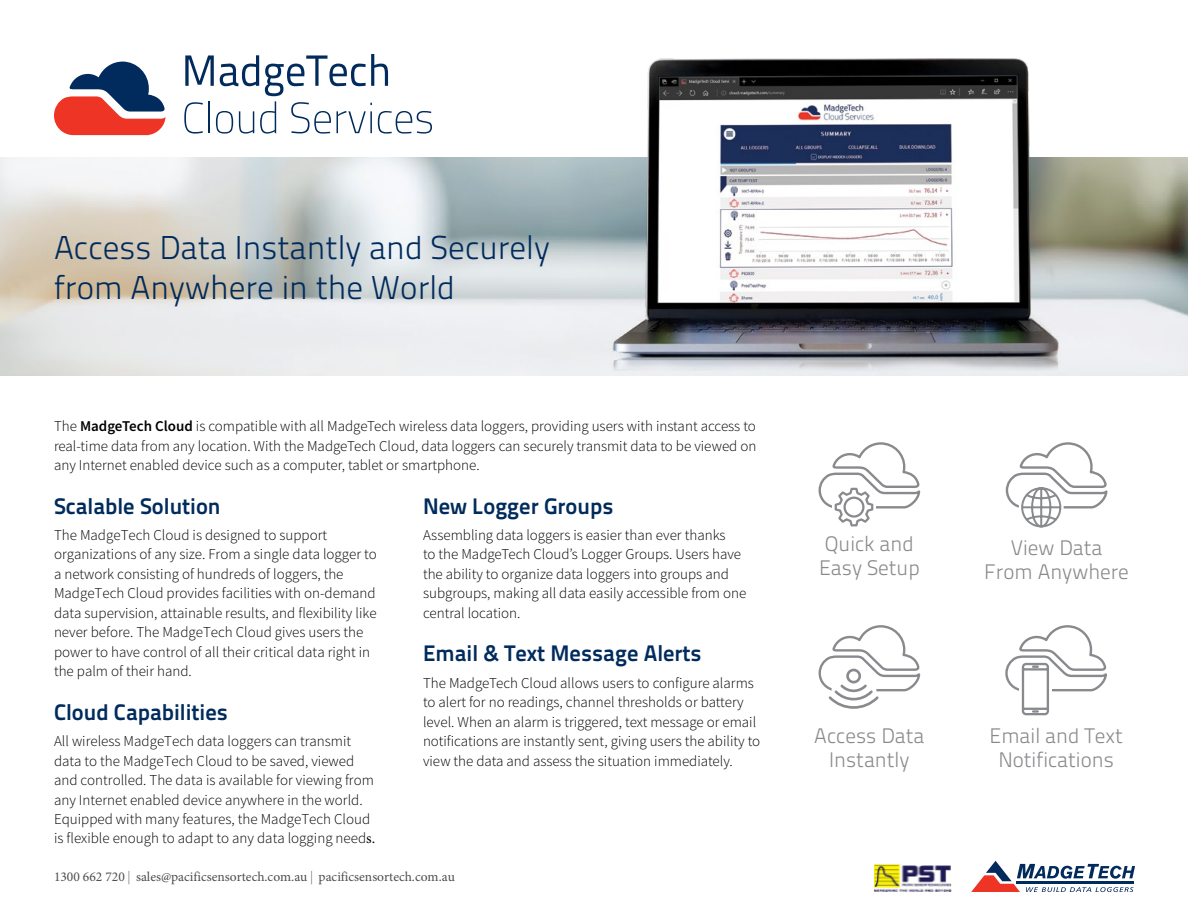
<style>
.page{position:relative;width:1188px;height:918px;background:#fff}
.page>*{position:absolute;margin:0;border:0;box-sizing:border-box;transform-origin:0 0}
.t1{font:300 33px/39.6px "Titillium Text 22 L";color:#002b5c}
.t2{font:700 22.5px "Titillium Text 22 L";color:#002b5c}
.t3{font:300 21px/24px "Titillium Text 22 L";color:#898a8d;text-align:center}
.t4{font:300 15px/19.5px "Source Sans Pro";color:#000}
.t5{font:13.5px "Minion Pro";color:#4d4d4d}
.s1{font-weight:600}
.s2{font-family:"Minion Pro";font-weight:400}
.s3{font-family:"Source Sans Pro";font-weight:300}
</style>
<div class="page">
<svg style="left:971px;top:861px;width:164px;height:31px"></svg>
<hr style="left:1017px;top:881px;width:117px;height:3px;background:#002b5c">
<img style="left:0;top:158px;width:1188px;height:218px">
<img style="left:609px;top:58px;width:455px;height:316px">
<svg style="left:1005px;top:625px;width:102px;height:91px"></svg>
<svg style="left:818px;top:442px;width:103px;height:85px"></svg>
<svg style="left:843px;top:497px;width:22px;height:21px"></svg>
<div style="left:846px;top:499px;width:16px;height:16px;background:#fff;border-radius:50%"></div>
<svg style="left:1005px;top:442px;width:103px;height:86px"></svg>
<svg style="left:818px;top:625px;width:103px;height:84px"></svg>
<svg style="left:54px;top:62px;width:111px;height:73px"></svg>
<svg style="left:184px;top:54px;width:248px;height:80px"></svg>
<img style="left:874px;top:864px;width:78px;height:28px">
<h1 class="t1" style="left:54px;top:226px;width:497px">Access Data Instantly and Securely from Anywhere in the World</h1>
<p class="t4" style="left:54px;top:417px;width:704px;text-align:justify">The <span class="s1">MadgeTech Cloud</span> is compatible with all MadgeTech wireless data loggers, providing users with instant access to real-time data from any location. With the MadgeTech Cloud, data loggers can securely transmit data to be viewed on any Internet enabled device such as a computer, tablet or smartphone.</p>
<h2 class="t2" style="left:54px;top:488px;width:168px">Scalable Solution</h2>
<p class="t4" style="left:54px;top:525px;width:324px">The MadgeTech Cloud is designed to support organizations of any size. From a single data logger to a network consisting of hundreds of loggers, the MadgeTech Cloud provides facilities with on-demand data supervision, attainable results, and flexibility like never before. The MadgeTech Cloud gives users the power to have control of all their critical data right in the palm of their hand.</p>
<h2 class="t2" style="left:54px;top:695px;width:175px">Cloud Capabilities</h2>
<p class="t4" style="left:54px;top:732px;width:323px">All wireless MadgeTech data loggers can transmit data to the MadgeTech Cloud to be saved, viewed and controlled. The data is available for viewing from any Internet enabled device anywhere in the world.<br>Equipped with many features, the MadgeTech Cloud is flexible enough to adapt to any data logging need<span class="s2">s.</span></p>
<h2 class="t2" style="left:423px;top:488px;width:192px">New Logger Groups</h2>
<p class="t4" style="left:423px;top:525px;width:325px">Assembling data loggers is easier than ever thanks<br>to the MadgeTech Cloud’s Logger Groups. Users have the ability to organize data loggers into groups and subgroups, making all data easily accessible from one central location.</p>
<h2 class="t2" style="left:423px;top:636px;width:280px">Email &amp; Text Message Alerts</h2>
<p class="t4" style="left:423px;top:673px;width:339px">The MadgeTech Cloud allows users to configure alarms to alert for no readings, channel thresholds or battery level. When an alarm is triggered, text message or email notifications are instantly sent, giving users the ability to view the data and assess the situation immediately.</p>
<p class="t5" style="left:54px;top:868px;width:402px">1300 662 720 <span class="s3">|</span> sales@pacificsensortech.com.au <span class="s3">|</span> pacificsensortech.com.au</p>
<h3 class="t3" style="left:819px;top:531px;width:102px;text-align:left">Quick and<br>Easy Setup</h3>
<h3 class="t3" style="left:984px;top:535px;width:146px">View Data<br>From Anywhere</h3>
<h3 class="t3" style="left:814px;top:723px;width:112px">Access Data<br>Instantly</h3>
<h3 class="t3" style="left:990px;top:723px;width:135px">Email and Text<br>Notifications</h3>
</div>
